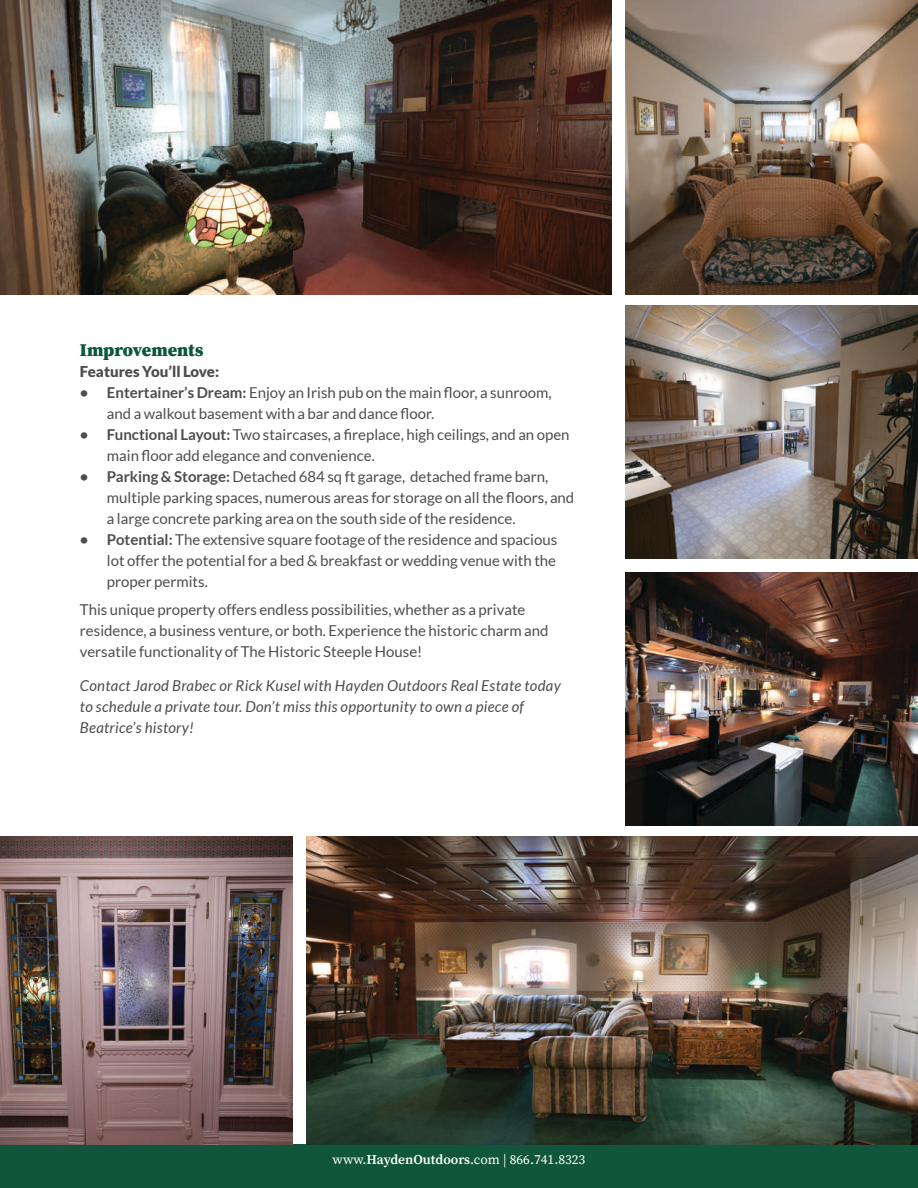
<style>
.page{position:relative;width:918px;height:1188px;background:#fff}
.page>*{position:absolute;margin:0;border:0;box-sizing:border-box;transform-origin:0 0}
.t1{font:900 18px "Source Serif Pro";color:#0a5640}
.t2{font:15px/21px "Lato";color:#4d4d4f}
.t3{font:italic 15px/21px "Lato";letter-spacing:.02em;color:#4d4d4f}
.t4{font:900 15px "Lato";color:#4d4d4f}
.t5{font:13.5px "Source Serif Pro";color:#fff}
.s1{font-weight:700}
.s2{font-weight:600}
</style>
<div class="page">
<div style="left:0;top:1144px;width:918px;height:44px;background:#0f563b"></div>
<img style="left:626px;top:0;width:292px;height:294px">
<img style="left:306px;top:836px;width:612px;height:308px">
<img style="left:0;top:0;width:612px;height:294px">
<img style="left:0;top:836px;width:292px;height:308px">
<img style="left:626px;top:572px;width:292px;height:253px">
<img style="left:626px;top:306px;width:292px;height:253px">
<p class="t1" style="left:80px;top:337px;width:125px">Improvements</p>
<p class="t4" style="left:80px;top:363px;width:141px">Features You’ll Love:</p>
<p class="t2" style="left:107px;top:382px;width:446px;text-indent:-27px"><span class="s1">• Entertainer’s Dream:</span> Enjoy an Irish pub on the main floor, a sunroom, and a walkout basement with a bar and dance floor.</p>
<p class="t2" style="left:107px;top:424px;width:464px;text-indent:-27px"><span class="s1">• Functional Layout:</span> Two staircases, a fireplace, high ceilings, and an open main floor add elegance and convenience.</p>
<p class="t2" style="left:107px;top:466px;width:469px;text-indent:-27px"><span class="s1">• Parking &amp; Storage:</span> Detached 684 sq ft garage, detached frame barn, multiple parking spaces, numerous areas for storage on all the floors, and a large concrete parking area on the south side of the residence.</p>
<p class="t2" style="left:107px;top:529px;width:452px;text-align:justify;text-indent:-27px"><span class="s1">• Potential:</span> The extensive square footage of the residence and spacious lot offer the potential for a bed &amp; breakfast or wedding venue with the proper permits.</p>
<p class="t2" style="left:80px;top:599px;width:470px">This unique property offers endless possibilities, whether as a private residence, a business venture, or both. Experience the historic charm and versatile functionality of The Historic Steeple House!</p>
<p class="t3" style="left:80px;top:676px;width:482px">Contact Jarod Brabec or Rick Kusel with Hayden Outdoors Real Estate today to schedule a private tour. Don’t miss this opportunity to own a piece of<br>Beatrice’s history!</p>
<p class="t5" style="left:333px;top:1151px;width:254px">www.<span class="s2">HaydenOutdoors</span>.com | 866.741.8323</p>
</div>
